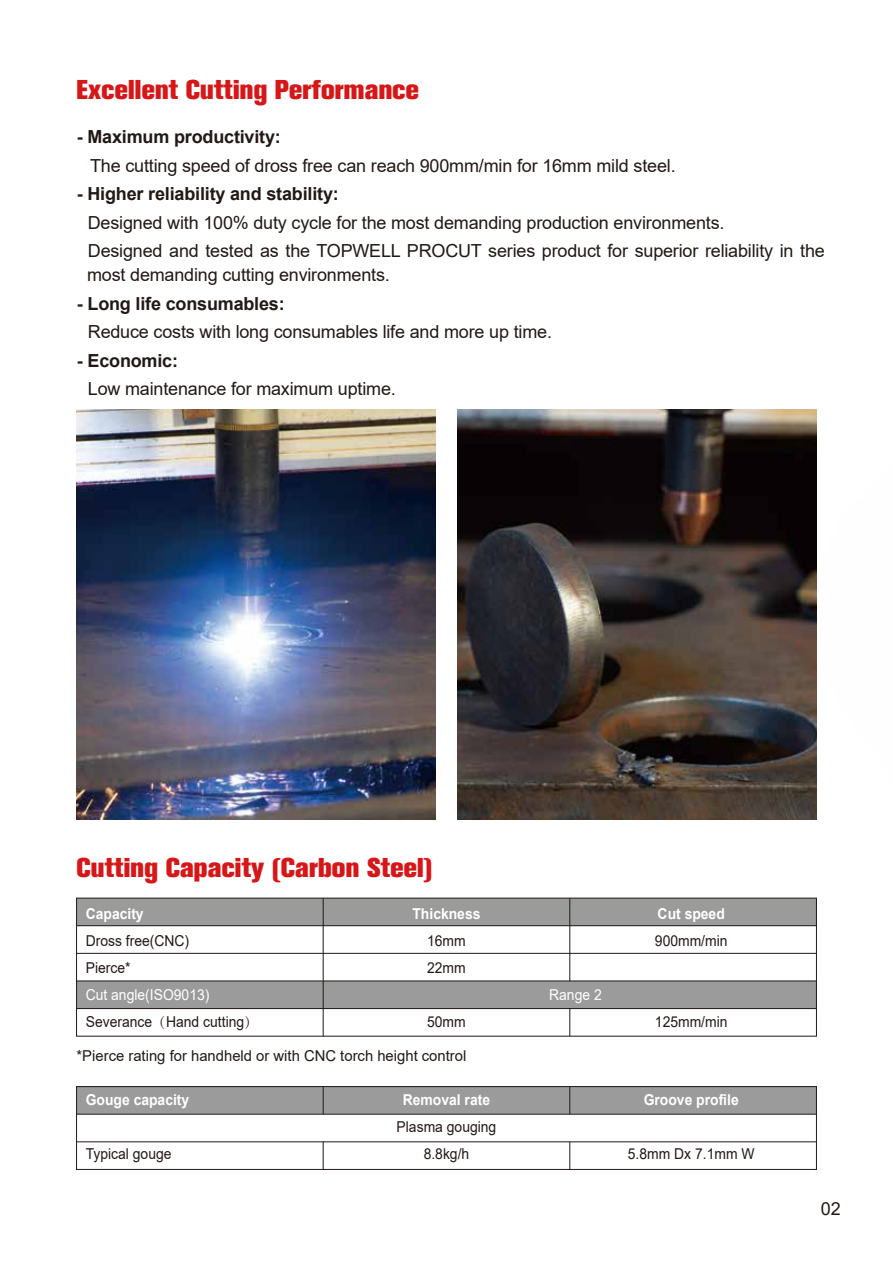
<style>
.page{position:relative;width:893px;height:1263px;background:#fff}
.page>*{position:absolute;margin:0;border:0;box-sizing:border-box;transform-origin:0 0}
.t1{font:27px "Akzidenz Grotesk BQ X Bold Alt";letter-spacing:.01em;color:#d71618}
.t2{font:18px/28.5px "Arial";letter-spacing:-.01em;color:#221815}
.t3{font:700 18px "Arial";letter-spacing:-.01em;color:#221815}
.t4{font:15px/27px "Arial";color:#221815;scale:.93 1}
.t5{font:700 15px "Arial";color:#fff;scale:.93 1}
.t6{font:15px "Arial";color:#221815}
.t7{font:15px "Arial";color:#fff;scale:.93 1}
.s1{color:#fff}
.s2{font-family:"Adobe Song Std";font-weight:300}
</style>
<div class="page">
<img style="left:77px;top:410px;width:359px;height:409px">
<img style="left:457px;top:410px;width:359px;height:409px">
<div style="left:77px;top:898px;width:739px;height:28px;background:#9b9b9b"></div>
<div style="left:77px;top:981px;width:739px;height:28px;background:#9b9b9b"></div>
<div style="left:76px;top:898px;width:741px;height:138px;border:1px solid #221815"></div>
<hr style="left:77px;top:1008px;width:739px;height:1px;background:#221815">
<hr style="left:77px;top:981px;width:739px;height:1px;background:#221815">
<hr style="left:77px;top:953px;width:739px;height:1px;background:#221815">
<hr style="left:77px;top:925px;width:739px;height:1px;background:#221815">
<svg style="left:570px;top:1009px;width:1px;height:27px"></svg>
<hr style="left:570px;top:898px;width:1px;height:83px;background:#221815">
<hr style="left:323px;top:898px;width:1px;height:138px;background:#221815">
<div style="left:77px;top:1086px;width:739px;height:28px;background:#9b9b9b"></div>
<div style="left:76px;top:1086px;width:741px;height:83px;border:1px solid #221815"></div>
<hr style="left:77px;top:1141px;width:739px;height:1px;background:#221815">
<hr style="left:77px;top:1114px;width:739px;height:1px;background:#221815">
<svg style="left:570px;top:1142px;width:1px;height:27px"></svg>
<svg style="left:570px;top:1086px;width:1px;height:28px"></svg>
<svg style="left:323px;top:1142px;width:1px;height:27px"></svg>
<svg style="left:323px;top:1086px;width:1px;height:28px"></svg>
<h1 class="t1" style="left:77px;top:74px;width:344px">Excellent Cutting Performance</h1>
<p class="t3" style="left:77px;top:124px;width:206px">- Maximum productivity:</p>
<p class="t2" style="left:90px;top:151px;width:587px">The cutting speed of dross free can reach 900mm/min for 16mm mild steel.</p>
<p class="t3" style="left:77px;top:181px;width:263px">- Higher reliability and stability:</p>
<p class="t2" style="left:88px;top:208px;width:738px">Designed with 100% duty cycle for the most demanding production environments.<br>Designed and tested as the TOPWELL PROCUT series product for superior reliability in the</p>
<p class="t2" style="left:87px;top:260px;width:304px">most demanding cutting environments.</p>
<p class="t3" style="left:77px;top:290px;width:209px">- Long life consumables:</p>
<p class="t2" style="left:88px;top:317px;width:466px">Reduce costs with long consumables life and more up time.</p>
<p class="t3" style="left:77px;top:347px;width:103px">- Economic:</p>
<p class="t2" style="left:88px;top:374px;width:309px">Low maintenance for maximum uptime.</p>
<h1 class="t1" style="left:77px;top:851px;width:357px">Cutting Capacity (Carbon Steel)</h1>
<p class="t5" style="left:86px;top:904px;width:64px">Capacity</p>
<p class="t4" style="left:86px;top:927px;width:113px">Dross free(CNC)<br>Pierce*</p>
<p class="t4" style="left:86px;top:981px;width:187px"><span class="s1">Cut angle(ISO9013)<br></span>Severance<span class="s2">（</span>Hand cutting<span class="s2">）</span></p>
<p class="t5" style="left:412px;top:904px;width:75px">Thickness</p>
<p class="t4" style="left:427px;top:927px;width:43px">16mm<br>22mm</p>
<p class="t4" style="left:427px;top:1008px;width:43px">50mm</p>
<p class="t7" style="left:549px;top:984px;width:58px">Range 2</p>
<p class="t5" style="left:658px;top:904px;width:74px">Cut speed</p>
<p class="t4" style="left:655px;top:927px;width:80px">900mm/min</p>
<p class="t4" style="left:655px;top:1008px;width:80px">125mm/min</p>
<p class="t6" style="left:77px;top:1046px;width:391px">*Pierce rating for handheld or with CNC torch height control</p>
<p class="t5" style="left:86px;top:1089px;width:113px">Gouge capacity</p>
<p class="t4" style="left:86px;top:1140px;width:94px">Typical gouge</p>
<p class="t5" style="left:403px;top:1089px;width:95px">Removal rate</p>
<p class="t4" style="left:397px;top:1113px;width:109px;text-align:center">Plasma gouging<br>8.8kg/h</p>
<p class="t5" style="left:644px;top:1089px;width:104px">Groove profile</p>
<p class="t4" style="left:628px;top:1140px;width:138px">5.8mm Dx 7.1mm W</p>
<p class="t2" style="left:821px;top:1194px;width:22px">02</p>
</div>
